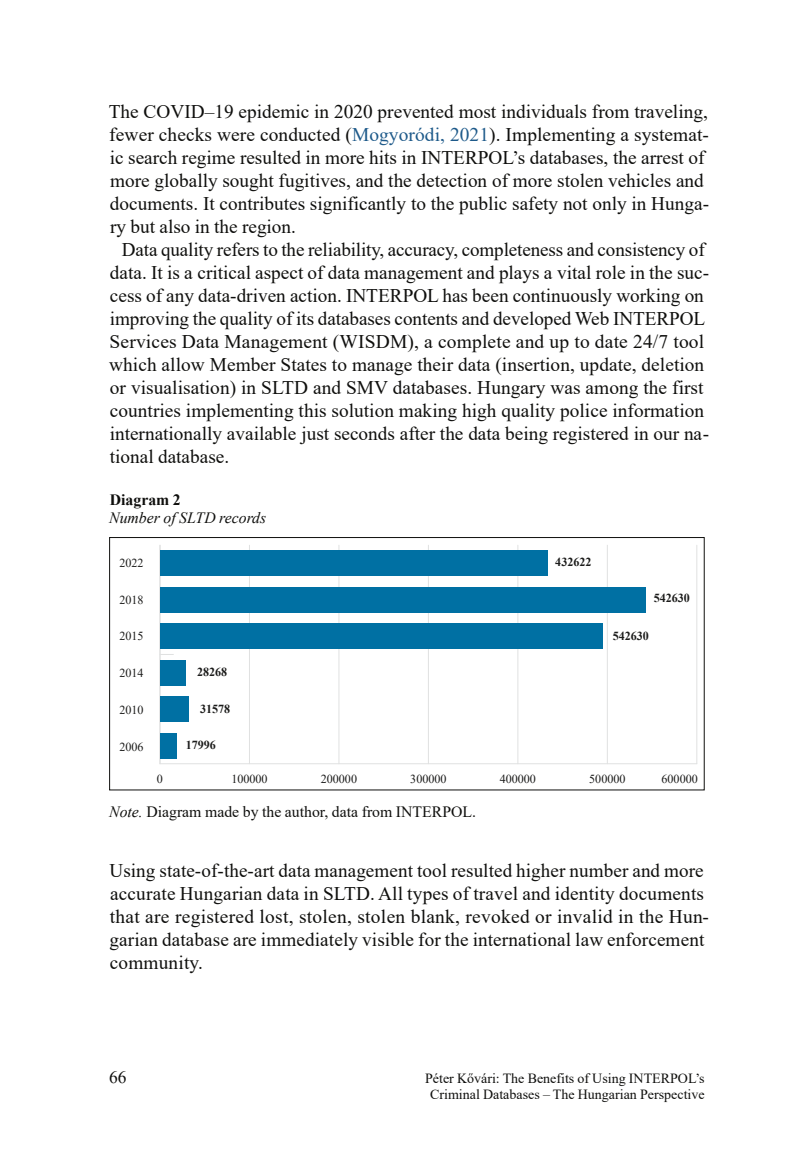
<style>
.page{position:relative;width:794px;height:1166px;background:#fff}
.page>*{position:absolute;margin:0;border:0;box-sizing:border-box;transform-origin:0 0}
.t1{font:19.25px/22.9px "Times New Roman";color:#0f0f0d}
.t2{font:17.5px "Times New Roman";color:#0f0f0d}
.t3{font:15.75px "Times New Roman";color:#0f0f0d}
.t4{font:italic 15.75px "Times New Roman";color:#0f0f0d}
.t5{font:700 15.75px "Times New Roman";color:#0f0f0d}
.t6{font:14px/15.8px "Times New Roman";color:#0f0f0d;text-align:center}
.t7{font:12.25px "Times New Roman";color:#1c1c1b}
.t8{font:700 12.25px "Times New Roman";color:#1c1c1b}
.s1{color:#1e5a8a}
.s2{font-style:italic}
</style>
<div class="page">
<hr style="left:160px;top:763px;width:537px;height:1px;background:#e0e1e1">
<hr style="left:249px;top:545px;width:1px;height:219px;background:#e0e1e1">
<hr style="left:338px;top:545px;width:1px;height:219px;background:#e0e1e1">
<hr style="left:428px;top:545px;width:1px;height:219px;background:#e0e1e1">
<hr style="left:517px;top:545px;width:1px;height:219px;background:#e0e1e1">
<hr style="left:607px;top:545px;width:1px;height:219px;background:#e0e1e1">
<hr style="left:696px;top:545px;width:1px;height:219px;background:#e0e1e1">
<hr style="left:159px;top:545px;width:1px;height:219px;background:#e0e1e1">
<svg style="left:160px;top:654px;width:13px;height:1px"></svg>
<div style="left:160px;top:733px;width:16px;height:25px;background:#0070a3"></div>
<div style="left:160px;top:696px;width:28px;height:26px;background:#0070a3"></div>
<div style="left:160px;top:660px;width:25px;height:25px;background:#0070a3"></div>
<div style="left:160px;top:623px;width:442px;height:26px;background:#0070a3"></div>
<div style="left:160px;top:587px;width:485px;height:25px;background:#0070a3"></div>
<div style="left:160px;top:551px;width:387px;height:25px;background:#0070a3"></div>
<div style="left:109px;top:537px;width:595px;height:253px;border:1px solid #0f0f0d"></div>
<p class="t1" style="left:109px;top:100px;width:602px">The COVID–19 epidemic in 2020 prevented most individuals from traveling, fewer checks were conducted (<span class="s1">Mogyoródi, 2021</span>). Implementing a systemat&shy;ic search regime resulted in more hits in INTERPOL’s databases, the arrest of more globally sought fugitives, and the detection of more stolen vehicles and documents. It contributes significantly to the public safety not only in Hunga&shy;ry but also in the region.</p>
<p class="t1" style="left:109px;top:238px;width:601px;text-indent:13px">Data quality refers to the reliability, accuracy, completeness and consistency of data. It is a critical aspect of data management and plays a vital role in the suc&shy;cess of any data-driven action. INTERPOL has been continuously working on improving the quality of its databases contents and developed Web INTERPOL Services Data Management (WISDM), a complete and up to date 24/7 tool which allow Member States to manage their data (insertion, update, deletion or visualisation) in SLTD and SMV databases. Hungary was among the first countries implementing this solution making high quality police information internationally available just seconds after the data being registered in our na&shy;tional database.</p>
<p class="t5" style="left:110px;top:488px;width:72px">Diagram 2</p>
<p class="t4" style="left:109px;top:507px;width:159px">Number of SLTD records</p>
<p class="t7" style="left:119px;top:554px;width:26px">2022</p>
<p class="t7" style="left:119px;top:591px;width:26px">2018</p>
<p class="t7" style="left:119px;top:627px;width:26px">2015</p>
<p class="t7" style="left:119px;top:664px;width:26px">2014</p>
<p class="t7" style="left:119px;top:701px;width:26px">2010</p>
<p class="t7" style="left:119px;top:738px;width:26px">2006</p>
<p class="t8" style="left:197px;top:663px;width:32px">28268</p>
<p class="t8" style="left:200px;top:700px;width:32px">31578</p>
<p class="t8" style="left:186px;top:736px;width:32px">17996</p>
<p class="t8" style="left:555px;top:553px;width:38px">432622</p>
<p class="t8" style="left:654px;top:589px;width:38px">542630</p>
<p class="t8" style="left:612px;top:627px;width:38px">542630</p>
<p class="t7" style="left:157px;top:770px;width:8px">0</p>
<p class="t7" style="left:231px;top:770px;width:38px">100000</p>
<p class="t7" style="left:321px;top:770px;width:38px">200000</p>
<p class="t7" style="left:410px;top:770px;width:38px">300000</p>
<p class="t7" style="left:500px;top:770px;width:38px">400000</p>
<p class="t7" style="left:589px;top:770px;width:38px">500000</p>
<p class="t7" style="left:661px;top:770px;width:38px">600000</p>
<p class="t3" style="left:109px;top:801px;width:368px"><span class="s2">Note.</span> Diagram made by the author, data from INTERPOL.</p>
<p class="t1" style="left:109px;top:859px;width:601px">Using state-of-the-art data management tool resulted higher number and more accurate Hungarian data in SLTD. All types of travel and identity documents that are registered lost, stolen, stolen blank, revoked or invalid in the Hun&shy;garian database are immediately visible for the international law enforcement community.</p>
<p class="t2" style="left:109px;top:1065px;width:19px">66</p>
<p class="t6" style="left:425px;top:1070px;width:281px">Péter Kővári: The Benefits of Using INTERPOL’s<br>Criminal Databases – The Hungarian Perspective</p>
</div>
